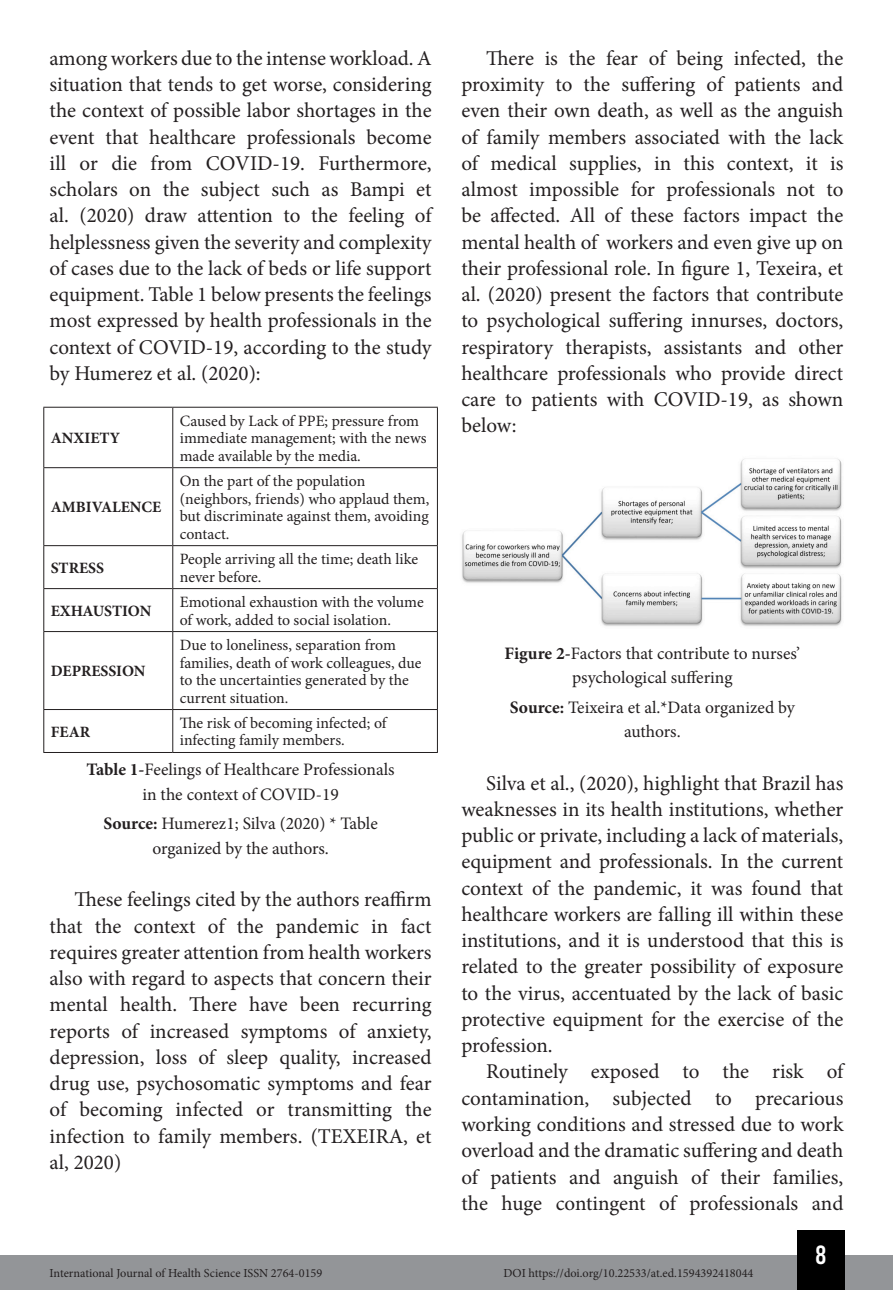
<style>
.page{position:relative;width:893px;height:1290px;background:#fff}
.page>*{position:absolute;margin:0;border:0;box-sizing:border-box;transform-origin:0 0}
.t1{font:26.25px "Bebas Kai";color:#fff}
.TXT{font:21px/26.2px "Minion Pro";color:#231f20;text-align:justify}
.Info_Imagem{font:17.5px/24.5px "Minion Pro";color:#231f20;text-align:center}
.Tabela{font:15.75px/17.5px "Minion Pro";color:#231f20}
.Tabela-2{font:700 15.75px "Minion Pro";color:#231f20}
.t2{font:12.25px "Minion Pro";color:#231f20}
.s1{font-weight:700}
</style>
<div class="page">
<div style="left:0;top:1255px;width:893px;height:35px;background:#939598"></div>
<div style="left:797px;top:1230px;width:48px;height:60px;background:#000"></div>
<hr style="left:43px;top:407px;width:130px;height:1px;background:#231f20">
<hr style="left:43px;top:408px;width:1px;height:59px;background:#231f20">
<hr style="left:173px;top:407px;width:265px;height:1px;background:#231f20">
<hr style="left:172px;top:408px;width:1px;height:59px;background:#231f20">
<hr style="left:437px;top:408px;width:1px;height:59px;background:#231f20">
<hr style="left:43px;top:467px;width:130px;height:1px;background:#231f20">
<hr style="left:43px;top:468px;width:1px;height:77px;background:#231f20">
<hr style="left:173px;top:467px;width:265px;height:1px;background:#231f20">
<hr style="left:172px;top:468px;width:1px;height:77px;background:#231f20">
<hr style="left:437px;top:468px;width:1px;height:77px;background:#231f20">
<hr style="left:43px;top:545px;width:130px;height:1px;background:#231f20">
<hr style="left:43px;top:546px;width:1px;height:42px;background:#231f20">
<hr style="left:173px;top:545px;width:265px;height:1px;background:#231f20">
<hr style="left:172px;top:546px;width:1px;height:42px;background:#231f20">
<hr style="left:437px;top:546px;width:1px;height:42px;background:#231f20">
<hr style="left:43px;top:588px;width:130px;height:1px;background:#231f20">
<hr style="left:43px;top:589px;width:1px;height:42px;background:#231f20">
<hr style="left:173px;top:588px;width:265px;height:1px;background:#231f20">
<hr style="left:172px;top:589px;width:1px;height:42px;background:#231f20">
<hr style="left:437px;top:589px;width:1px;height:42px;background:#231f20">
<hr style="left:43px;top:631px;width:130px;height:1px;background:#231f20">
<hr style="left:43px;top:632px;width:1px;height:77px;background:#231f20">
<hr style="left:173px;top:631px;width:265px;height:1px;background:#231f20">
<hr style="left:172px;top:632px;width:1px;height:77px;background:#231f20">
<hr style="left:437px;top:632px;width:1px;height:77px;background:#231f20">
<hr style="left:43px;top:709px;width:130px;height:1px;background:#231f20">
<hr style="left:43px;top:710px;width:1px;height:42px;background:#231f20">
<hr style="left:173px;top:709px;width:265px;height:1px;background:#231f20">
<hr style="left:172px;top:710px;width:1px;height:42px;background:#231f20">
<hr style="left:437px;top:710px;width:1px;height:42px;background:#231f20">
<hr style="left:43px;top:752px;width:130px;height:1px;background:#231f20">
<hr style="left:173px;top:752px;width:265px;height:1px;background:#231f20">
<img style="left:462px;top:458px;width:380px;height:168px">
<p class="TXT" style="left:50px;top:45px;width:384px">among workers due to the intense workload. A situation that tends to get worse, considering the context of possible labor shortages in the event that healthcare professionals become ill or die from COVID-19. Furthermore, scholars on the subject such as Bampi et al. (2020) draw attention to the feeling of helplessness given the severity and complexity of cases due to the lack of beds or life support equipment. Table 1 below presents the feelings most expressed by health professionals in the context of COVID-19, according to the study by Humerez et al. (2020):</p>
<p class="Tabela-2" style="left:51px;top:427px;width:71px">ANXIETY</p>
<p class="Tabela-2" style="left:51px;top:496px;width:112px">AMBIVALENCE</p>
<p class="Tabela" style="left:180px;top:412px;width:248px">Caused by Lack of PPE; pressure from immediate management; with the news made available by the media.</p>
<p class="Tabela" style="left:180px;top:472px;width:251px">On the part of the population (neighbors, friends) who applaud them, but discriminate against them, avoiding contact.</p>
<p class="Tabela-2" style="left:51px;top:557px;width:55px">STRESS</p>
<p class="Tabela" style="left:180px;top:550px;width:240px">People arriving all the time; death like never before.</p>
<p class="Tabela-2" style="left:51px;top:600px;width:102px">EXHAUSTION</p>
<p class="Tabela" style="left:180px;top:593px;width:246px">Emotional exhaustion with the volume of work, added to social isolation.</p>
<p class="Tabela-2" style="left:51px;top:660px;width:96px">DEPRESSION</p>
<p class="Tabela" style="left:180px;top:636px;width:243px">Due to loneliness, separation from families, death of work colleagues, due to the uncertainties generated by the current situation.</p>
<p class="Tabela-2" style="left:51px;top:720px;width:41px">FEAR</p>
<p class="Tabela" style="left:180px;top:714px;width:208px">The risk of becoming infected; of infecting family members.</p>
<p class="Info_Imagem" style="left:86px;top:757px;width:310px"><span class="s1">Table 1-</span>Feelings of Healthcare Professionals in the context of COVID-19</p>
<p class="Info_Imagem" style="left:103px;top:811px;width:276px"><span class="s1">Source:</span> Humerez1; Silva (2020) * Table organized by the authors.</p>
<p class="TXT" style="left:50px;top:886px;width:384px;text-indent:25px">These feelings cited by the authors reaffirm that the context of the pandemic in fact requires greater attention from health workers also with regard to aspects that concern their mental health. There have been recurring reports of increased symptoms of anxiety, depression, loss of sleep quality, increased drug use, psychosomatic symptoms and fear of becoming infected or transmitting the infection to family members. (TEXEIRA, et al, 2020)</p>
<p class="TXT" style="left:461px;top:45px;width:384px;text-indent:25px">There is the fear of being infected, the proximity to the suffering of patients and even their own death, as well as the anguish of family members associated with the lack of medical supplies, in this context, it is almost impossible for professionals not to be affected. All of these factors impact the mental health of workers and even give up on their professional role. In figure 1, Texeira, et al. (2020) present the factors that contribute to psychological suffering innurses, doctors, respiratory therapists, assistants and other healthcare professionals who provide direct care to patients with COVID-19, as shown below:</p>
<p class="Info_Imagem" style="left:505px;top:641px;width:297px"><span class="s1">Figure 2-</span>Factors that contribute to nurses’ psychological suffering</p>
<p class="Info_Imagem" style="left:510px;top:695px;width:286px"><span class="s1">Source:</span> Teixeira et al.*Data organized by authors.</p>
<p class="TXT" style="left:461px;top:770px;width:384px;text-indent:25px">Silva et al., (2020), highlight that Brazil has weaknesses in its health institutions, whether public or private, including a lack of materials, equipment and professionals. In the current context of the pandemic, it was found that healthcare workers are falling ill within these institutions, and it is understood that this is related to the greater possibility of exposure to the virus, accentuated by the lack of basic protective equipment for the exercise of the profession.</p>
<p class="TXT" style="left:461px;top:1059px;width:384px;text-indent:25px">Routinely exposed to the risk of contamination, subjected to precarious working conditions and stressed due to work overload and the dramatic suffering and death of patients and anguish of their families, the huge contingent of professionals and</p>
<p class="t1" style="left:816px;top:1241px;width:12px">8</p>
<p class="t2" style="left:50px;top:1265px;width:274px">International Journal of Health Science ISSN 2764-0159</p>
<p class="t2" style="left:503px;top:1265px;width:252px">DOI https://doi.org/10.22533/at.ed.1594392418044</p>
</div>
